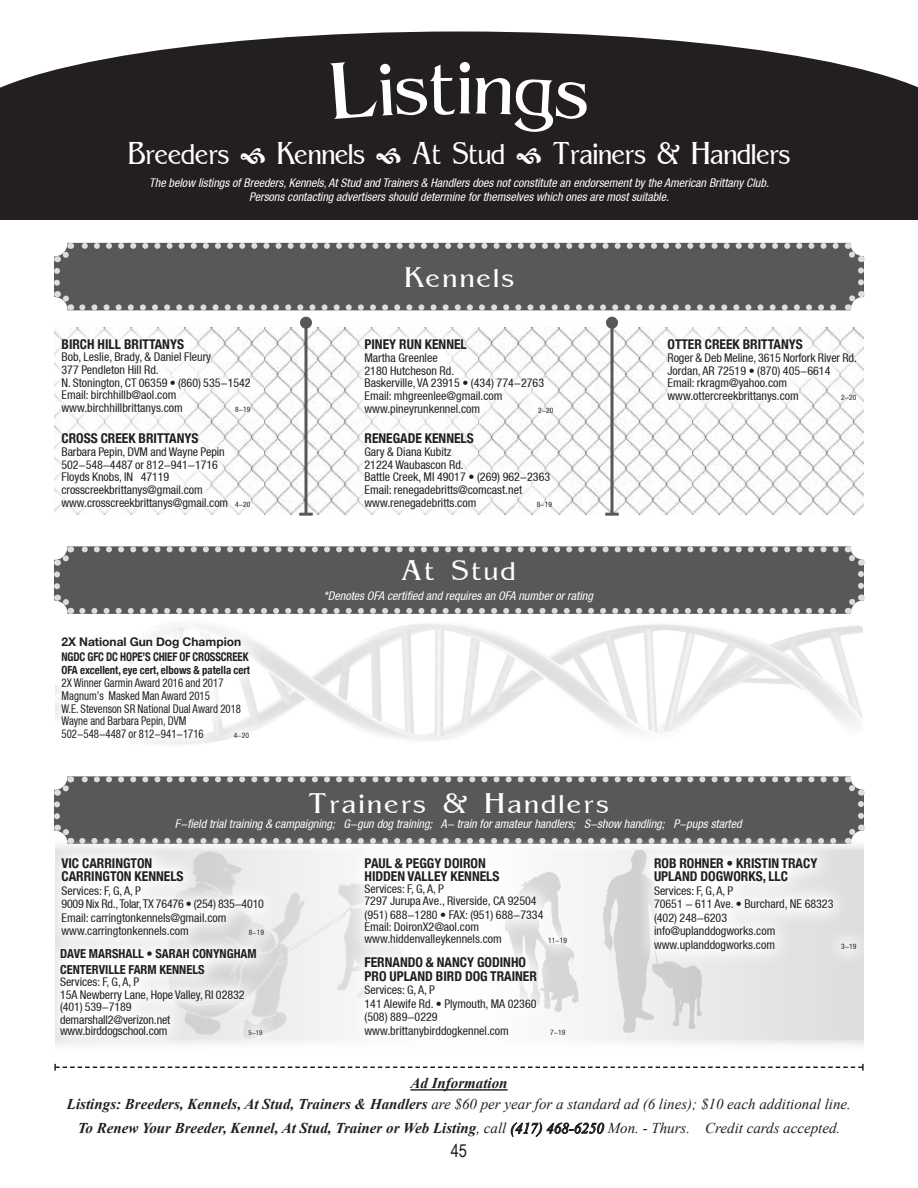
<style>
.page{position:relative;width:918px;height:1188px;background:#fff}
.page>*{position:absolute;margin:0;border:0;box-sizing:border-box;transform-origin:0 0}
.t1{font:75px "Azote S Si";color:#fff}
.t2{font:30px "Azote S Si";color:#fff;scale:.85 1}
.t3{font:27px "Azote S Si";letter-spacing:.1em;color:#fff}
.t4{font:18px "Arial Narrow";color:#231f20}
.t5{font:italic 700 15px/21px "Times New Roman";color:#231f20;text-align:center}
.t6{font:700 condensed 13.5px/13.5px "Helvetica Neue";color:#231f20}
.t7{font:700 condensed 12.45px/15.1px "Helvetica Neue";color:#231f20}
.t8{font:condensed 12px/12.8px "Helvetica Neue LT";color:#231f20}
.t9{font:italic condensed 12px/14.4px "Helvetica Neue LT";color:#fff;text-align:center}
.t10{font:condensed 12px/12.8px "Helvetica Neue LT";color:#231f20;scale:.9 1}
.t11{font:700 condensed 12px "Helvetica Neue";letter-spacing:-.01em;color:#231f20;scale:.9 1}
.t12{font:700 12px "Helvetica Neue";color:#231f20}
.t13{font:700 condensed 11.25px "Helvetica Neue";color:#231f20;scale:.95 1}
.t14{font:condensed 7.5px "Helvetica Neue LT";color:#231f20}
.t15{font:condensed 6.9px "Helvetica Neue LT";color:#231f20}
.s1{font-size:7.5px}
.s2{font-weight:400}
</style>
<div class="page">
<img style="left:268px;top:624px;width:595px;height:116px">
<img style="left:275px;top:328px;width:589px;height:186px">
<svg style="left:304px;top:329px;width:4px;height:184px"></svg>
<div style="left:300px;top:317px;width:12px;height:12px;background:#57585a;border-radius:50%"></div>
<hr style="left:299px;top:513px;width:14px;height:3px;background:#57585a">
<svg style="left:610px;top:329px;width:4px;height:184px"></svg>
<div style="left:606px;top:317px;width:12px;height:12px;background:#57585a;border-radius:50%"></div>
<hr style="left:605px;top:513px;width:14px;height:3px;background:#57585a">
<div style="left:339px;top:314px;width:239px;height:125px;background:#fff"></div>
<div style="left:339px;top:408px;width:237px;height:125px;background:#fff"></div>
<hr style="left:410px;top:1089px;width:98px;height:2px;background:#231f20">
<svg style="left:511px;top:1123px;width:93px;height:14px"></svg>
<div style="left:642px;top:314px;width:239px;height:112px;background:#fff"></div>
<svg style="left:0;top:32px;width:918px;height:187px;background:#363333"></svg>
<svg style="left:54px;top:243px;width:810px;height:68px;background:#636466"></svg>
<svg style="left:54px;top:546px;width:810px;height:68px;background:#636466"></svg>
<svg style="left:54px;top:776px;width:810px;height:62px;background:#5f6061"></svg>
<svg style="left:66px;top:838px;width:798px;height:207px"></svg>
<img style="left:600px;top:850px;width:108px;height:186px">
<img style="left:280px;top:845px;width:66px;height:199px">
<svg style="left:346px;top:839px;width:239px;height:124px"></svg>
<svg style="left:55px;top:839px;width:227px;height:117px"></svg>
<svg style="left:636px;top:839px;width:228px;height:131px"></svg>
<svg style="left:55px;top:931px;width:225px;height:114px"></svg>
<div style="left:346px;top:939px;width:238px;height:116px;background:#fff"></div>
<svg style="left:54px;top:1064px;width:810px;height:7px"></svg>
<svg style="left:241px;top:148px;width:24px;height:16px"></svg>
<svg style="left:376px;top:148px;width:25px;height:16px"></svg>
<svg style="left:517px;top:148px;width:24px;height:16px"></svg>
<div style="left:330px;top:60px;width:125px;height:59px;background:#231f20"></div>
<div style="left:475px;top:77px;width:114px;height:56px;background:#231f20"></div>
<h1 class="t1" style="left:457px;top:50px;width:18px">i</h1>
<h2 class="t2" style="left:127px;top:139px;width:121px">Breeders</h2>
<h2 class="t2" style="left:277px;top:139px;width:105px">Kennels</h2>
<h2 class="t2" style="left:412px;top:139px;width:111px">At Stud</h2>
<h2 class="t2" style="left:552px;top:139px;width:281px">Trainers &amp; Handlers</h2>
<p class="t9" style="left:149px;top:175px;width:621px">The below listings of Breeders, Kennels, At Stud and Trainers &amp; Handlers does not constitute an endorsement by the American Brittany Club.<br>Persons contacting advertisers should determine for themselves which ones are most suitable.</p>
<p class="t6" style="left:62px;top:337px;width:124px">BIRCH HILL BRITTANYS</p>
<p class="t8" style="left:62px;top:351px;width:191px">Bob, Leslie, Brady, &amp; Daniel Fleury<br>377 Pendleton Hill Rd.<br>N. Stonington, CT 06359 • (860) 535-1542<br>Email: birchhillb@aol.com www.birchhillbrittanys.com</p>
<p class="t14" style="left:235px;top:405px;width:17px">8-19</p>
<p class="t6" style="left:62px;top:431px;width:139px">CROSS CREEK BRITTANYS</p>
<p class="t8" style="left:62px;top:445px;width:191px">Barbara Pepin, DVM and Wayne Pepin 502-548-4487 or 812-941-1716<br>Floyds Knobs, IN 47119 crosscreekbrittanys@gmail.com www.crosscreekbrittanys@gmail.com <span class="s1">4-20</span></p>
<p class="t12" style="left:62px;top:632px;width:181px">2X National Gun Dog Champion</p>
<p class="t11" style="left:62px;top:647px;width:209px">NGDC GFC DC HOPE’S CHIEF OF CROSSCREEK</p>
<p class="t13" style="left:62px;top:661px;width:200px">OFA excellent, eye cert, elbows &amp; patella cert</p>
<p class="t10" style="left:62px;top:677px;width:201px">2X Winner Garmin Award 2016 and 2017<br>Magnum’s Masked Man Award 2015<br>W.E. Stevenson SR National Dual Award 2018<br>Wayne and Barbara Pepin, DVM 502-548-4487 or 812-941-1716</p>
<p class="t14" style="left:234px;top:731px;width:17px">4-20</p>
<h3 class="t3" style="left:404px;top:264px;width:111px">Kennels</h3>
<p class="t6" style="left:364px;top:337px;width:104px">PINEY RUN KENNEL</p>
<p class="t8" style="left:364px;top:351px;width:181px">Martha Greenlee<br>2180 Hutcheson Rd.<br>Baskerville, VA 23915 • (434) 774-2763<br>Email: mhgreenlee@gmail.com www.pineyrunkennel.com</p>
<p class="t14" style="left:538px;top:406px;width:17px">2-20</p>
<p class="t6" style="left:364px;top:431px;width:111px">RENEGADE KENNELS</p>
<p class="t8" style="left:364px;top:445px;width:187px">Gary &amp; Diana Kubitz<br>21224 Waubascon Rd.<br>Battle Creek, MI 49017 • (269) 962-2363<br>Email: renegadebritts@comcast.net www.renegadebritts.com</p>
<p class="t14" style="left:537px;top:500px;width:17px">8-19</p>
<h3 class="t3" style="left:401px;top:558px;width:116px">At Stud</h3>
<p class="t9" style="left:324px;top:588px;width:271px">*Denotes OFA certified and requires an OFA number or rating</p>
<p class="t6" style="left:668px;top:337px;width:137px">OTTER CREEK BRITTANYS</p>
<p class="t8" style="left:668px;top:351px;width:191px">Roger &amp; Deb Meline, 3615 Norfork River Rd.<br>Jordan, AR 72519 • (870) 405-6614<br>Email: rkragm@yahoo.com www.ottercreekbrittanys.com</p>
<p class="t14" style="left:841px;top:393px;width:17px">2-20</p>
<h3 class="t3" style="left:308px;top:790px;width:302px">Trainers &amp; Handlers</h3>
<p class="t9" style="left:175px;top:816px;width:568px">F-field trial training &amp; campaigning; G-gun dog training; A- train for amateur handlers; S-show handling; P-pups started</p>
<p class="t6" style="left:364px;top:855px;width:137px">PAUL &amp; PEGGY DOIRON<br>HIDDEN VALLEY KENNELS</p>
<p class="t8" style="left:364px;top:883px;width:174px;line-height:12px">Services: F, G, A, P<br>7297 Jurupa Ave., Riverside, CA 92504</p>
<p class="t8" style="left:364px;top:909px;width:181px;line-height:12px">(951) 688-1280 • FAX: (951) 688-7334<br>Email: DoironX2@aol.com www.hiddenvalleykennels.com</p>
<p class="t6" style="left:62px;top:855px;width:124px">VIC CARRINGTON<br>CARRINGTON KENNELS</p>
<p class="t8" style="left:62px;top:884px;width:204px;line-height:13.5px">Services: F, G, A, P<br>9009 Nix Rd., Tolar, TX 76476 • (254) 835-4010<br>Email: carringtonkennels@gmail.com www.carringtonkennels.com</p>
<p class="t6" style="left:654px;top:855px;width:165px">ROB ROHNER • KRISTIN TRACY<br>UPLAND DOGWORKS, LLC</p>
<p class="t8" style="left:654px;top:884px;width:181px;line-height:13.5px">Services: F, G, A, P<br>70651 - 611 Ave. • Burchard, NE 68323 (402) 248-6203 info@uplanddogworks.com www.uplanddogworks.com</p>
<p class="t14" style="left:249px;top:928px;width:17px">8-19</p>
<p class="t14" style="left:548px;top:936px;width:20px">11-19</p>
<p class="t7" style="left:60px;top:946px;width:198px">DAVE MARSHALL • SARAH CONYNGHAM<br>CENTERVILLE FARM KENNELS</p>
<p class="t8" style="left:60px;top:976px;width:186px">Services: F, G, A, P<br>15A Newberry Lane, Hope Valley, RI 02832 (401) 539-7189 demarshall2@verizon.net</p>
<p class="t8" style="left:60px;top:1024px;width:109px">www.birddogschool.com</p>
<p class="t15" style="left:248px;top:1028px;width:16px">5-19</p>
<p class="t6" style="left:364px;top:955px;width:174px">FERNANDO &amp; NANCY GODINHO<br>PRO UPLAND BIRD DOG TRAINER</p>
<p class="t8" style="left:364px;top:983px;width:174px;line-height:13.5px">Services: G, A, P<br>141 Alewife Rd. • Plymouth, MA 02360 (508) 889-0229 www.brittanybirddogkennel.com</p>
<p class="t14" style="left:550px;top:1028px;width:17px">7-19</p>
<p class="t14" style="left:841px;top:942px;width:17px">3-19</p>
<p class="t5" style="left:67px;top:1072px;width:786px">Ad Information<br>Listings: Breeders, Kennels, At Stud, Trainers &amp; Handlers <span class="s2">are $60 per year for a standard ad (6 lines); $10 each additional line.</span></p>
<p class="t5" style="left:78px;top:1117px;width:764px">To Renew Your Breeder, Kennel, At Stud, Trainer or Web Listing<span class="s2">, call (417) 468-6250 Mon. - Thurs. Credit cards accepted.</span></p>
<h3 class="t4" style="left:451px;top:1137px;width:18px">45</h3>
</div>
